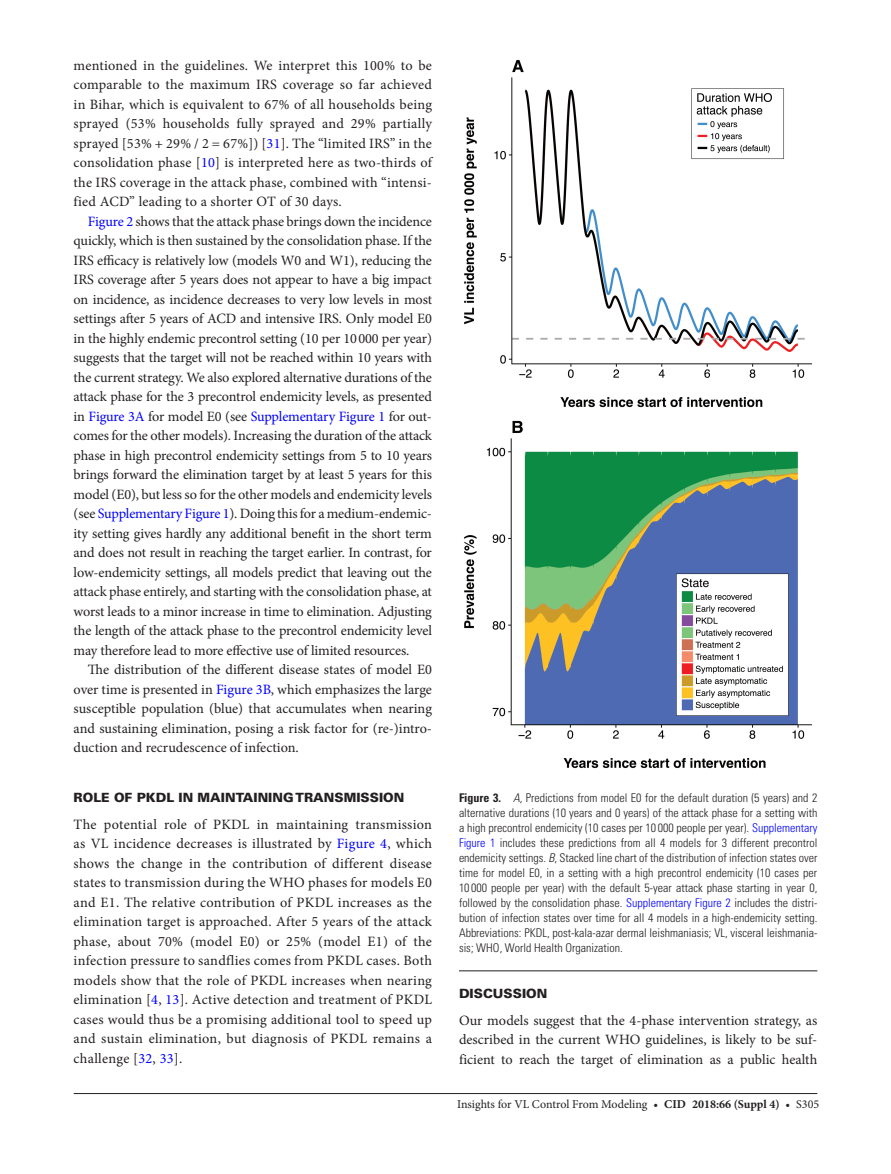
<style>
.page{position:relative;width:891px;height:1174px;background:#fff}
.page>*{position:absolute;margin:0;border:0;box-sizing:border-box;transform-origin:0 0}
.t1{font:14.25px/19.5px "Minion Pro";color:#231f20;text-align:justify}
.t2{font:900 12.75px "Univers LT Std";color:#231f20}
.t3{font:300 condensed 12px/15px "Univers LT Std";color:#231f20;text-align:justify}
.t4{font:12px "Minion Pro";letter-spacing:-.005em;color:#231f20}
.s1{color:#00f}
.s2{font-weight:700}
.s3{font-style:italic}
</style>
<div class="page">
<hr style="left:74px;top:1093px;width:743px;height:1px;background:#231f20">
<hr style="left:459px;top:970px;width:358px;height:1px;background:#231f20">
<img style="left:464px;top:59px;width:348px;height:710px">
<p class="t1" style="left:74px;top:55px;width:360px">mentioned in the guidelines. We interpret this 100% to be comparable to the maximum IRS coverage so far achieved in Bihar, which is equivalent to 67% of all households being sprayed (53% households fully sprayed and 29% partially sprayed [53% + 29% / 2 = 67%]) [<span class="s1">31</span>]. The “limited IRS” in the consolidation phase [<span class="s1">10</span>] is interpreted here as two-thirds of the IRS coverage in the attack phase, combined with “intensi&shy;fied ACD” leading to a shorter OT of 30 days.</p>
<p class="t1" style="left:74px;top:211px;width:360px;text-indent:14px"><span class="s1">Figure 2</span> shows that the attack phase brings down the incidence quickly, which is then sustained by the consolidation phase. If the IRS efficacy is relatively low (models W0 and W1), reducing the IRS coverage after 5 years does not appear to have a big impact on incidence, as incidence decreases to very low levels in most settings after 5 years of ACD and intensive IRS. Only model E0 in the highly endemic precontrol setting (10 per 10000 per year) suggests that the target will not be reached within 10 years with the current strategy. We also explored alternative durations of the attack phase for the 3 precontrol endemicity levels, as presented in <span class="s1">Figure 3A</span> for model E0 (see <span class="s1">Supplementary Figure 1</span> for out&shy;comes for the other models). Increasing the duration of the attack phase in high precontrol endemicity settings from 5 to 10 years brings forward the elimination target by at least 5 years for this model (E0), but less so for the other models and endemicity levels (see <span class="s1">Supplementary Figure 1</span>). Doing this for a medium-endemic&shy;ity setting gives hardly any additional benefit in the short term and does not result in reaching the target earlier. In contrast, for low-endemicity settings, all models predict that leaving out the attack phase entirely, and starting with the consolidation phase, at worst leads to a minor increase in time to elimination. Adjusting the length of the attack phase to the precontrol endemicity level may therefore lead to more effective use of limited resources.</p>
<p class="t1" style="left:74px;top:660px;width:360px;text-indent:14px">The distribution of the different disease states of model E0 over time is presented in <span class="s1">Figure 3B</span>, which emphasizes the large susceptible population (blue) that accumulates when nearing and sustaining elimination, posing a risk factor for (re-)intro&shy;duction and recrudescence of infection.</p>
<p class="t2" style="left:74px;top:789px;width:332px">ROLE OF PKDL IN MAINTAINING TRANSMISSION</p>
<p class="t1" style="left:74px;top:814px;width:360px">The potential role of PKDL in maintaining transmission as VL incidence decreases is illustrated by <span class="s1">Figure 4</span>, which shows the change in the contribution of different disease states to transmission during the WHO phases for models E0 and E1. The relative contribution of PKDL increases as the elimination target is approached. After 5 years of the attack phase, about 70% (model E0) or 25% (model E1) of the infection pressure to sandflies comes from PKDL cases. Both models show that the role of PKDL increases when nearing elimination [<span class="s1">4</span>, <span class="s1">13</span>]. Active detection and treatment of PKDL cases would thus be a promising additional tool to speed up and sustain elimination, but diagnosis of PKDL remains a challenge [<span class="s1">32</span>, <span class="s1">33</span>].</p>
<p class="t3" style="left:459px;top:791px;width:360px"><span class="s2">Figure 3.</span> <span class="s3">A,</span> Predictions from model E0 for the default duration (5 years) and 2 alternative durations (10 years and 0 years) of the attack phase for a setting with a high precontrol endemicity (10 cases per 10 000 people per year). <span class="s1">Supplementary Figure 1</span> includes these predictions from all 4 models for 3 different precontrol endemicity settings. <span class="s3">B</span>, Stacked line chart of the distribution of infection states over time for model E0, in a setting with a high precontrol endemicity (10 cases per 10 000 people per year) with the default 5-year attack phase starting in year 0, followed by the consolidation phase. <span class="s1">Supplementary Figure 2</span> includes the distri&shy;bution of infection states over time for all 4 models in a high-endemicity setting.<br>Abbreviations: PKDL, post-kala-azar dermal leishmaniasis; VL, visceral leishmania&shy;sis; WHO, World Health Organization.</p>
<p class="t2" style="left:459px;top:985px;width:90px">DISCUSSION</p>
<p class="t1" style="left:459px;top:1010px;width:360px">Our models suggest that the 4-phase intervention strategy, as described in the current WHO guidelines, is likely to be suf&shy;ficient to reach the target of elimination as a public health</p>
<p class="t4" style="left:457px;top:1096px;width:364px">Insights for VL Control From Modeling • <span class="s2">CID 2018:66 (Suppl 4)</span> • S305</p>
</div>
